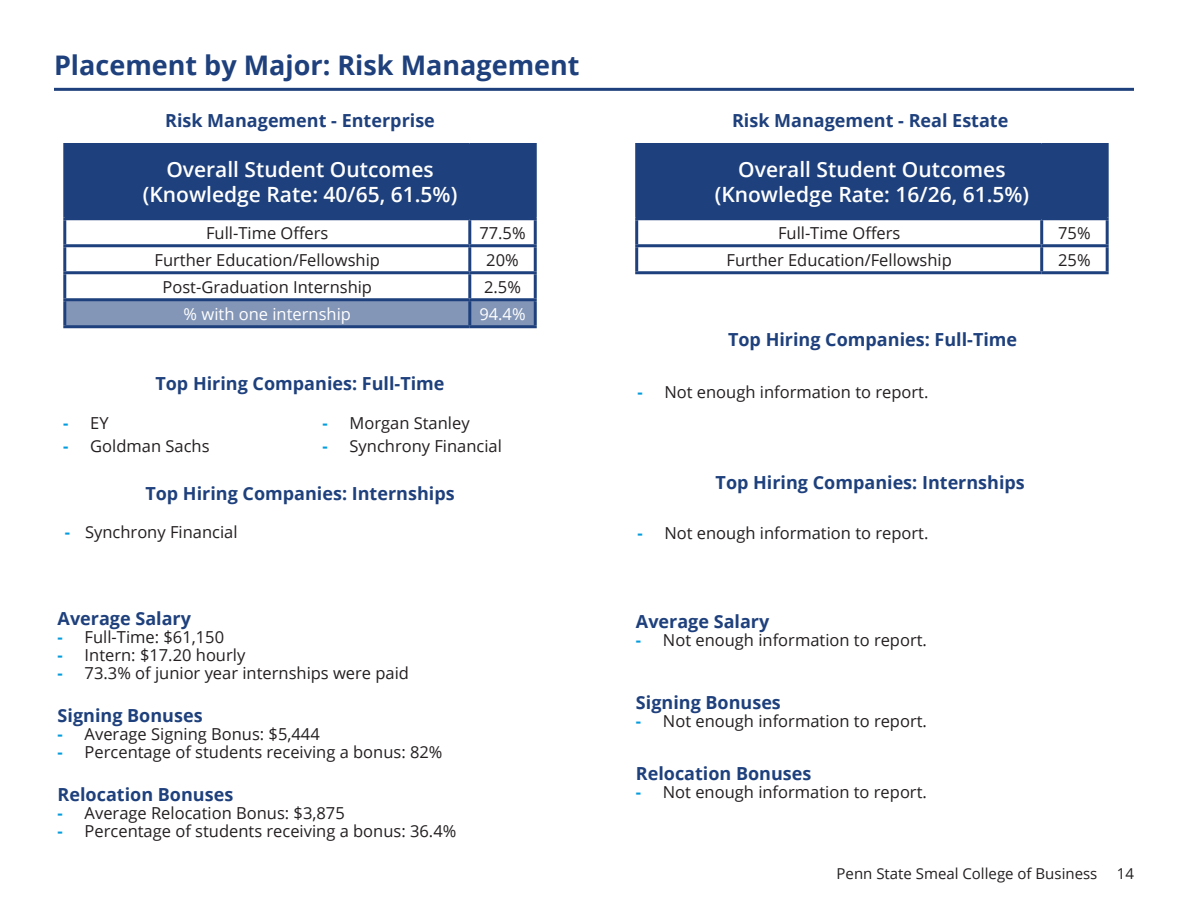
<style>
.page{position:relative;width:1188px;height:918px;background:#fff}
.page>*{position:absolute;margin:0;border:0;box-sizing:border-box;transform-origin:0 0}
.t1{font:700 27px "Open Sans";color:#1e407c}
.t2{font:600 21px "Open Sans";color:#fff}
.t3{font:700 18px "Open Sans";color:#1e407c}
.t4{font:16.5px "Open Sans";color:#231f20}
.t5{font:16.5px "Open Sans";color:#fff}
.t6{font:15px "Open Sans";color:#231f20}
.s1{font-weight:700;color:#009cde}
</style>
<div class="page">
<hr style="left:54px;top:88px;width:1080px;height:3px;background:#1e407c">
<div style="left:65px;top:144px;width:470px;height:75px;background:#1e407c"></div>
<div style="left:66px;top:301px;width:468px;height:24px;background:#8396b7"></div>
<hr style="left:63px;top:143px;width:407px;height:3px;background:#1e407c">
<hr style="left:63px;top:146px;width:3px;height:71px;background:#1e407c">
<hr style="left:470px;top:143px;width:67px;height:3px;background:#1e407c">
<hr style="left:534px;top:146px;width:3px;height:71px;background:#1e407c">
<hr style="left:63px;top:217px;width:407px;height:3px;background:#1e407c">
<hr style="left:63px;top:220px;width:3px;height:24px;background:#1e407c">
<hr style="left:470px;top:217px;width:67px;height:3px;background:#1e407c">
<hr style="left:468px;top:220px;width:3px;height:24px;background:#1e407c">
<hr style="left:534px;top:220px;width:3px;height:24px;background:#1e407c">
<hr style="left:63px;top:244px;width:407px;height:3px;background:#1e407c">
<hr style="left:63px;top:247px;width:3px;height:24px;background:#1e407c">
<hr style="left:470px;top:244px;width:67px;height:3px;background:#1e407c">
<hr style="left:468px;top:247px;width:3px;height:24px;background:#1e407c">
<hr style="left:534px;top:247px;width:3px;height:24px;background:#1e407c">
<hr style="left:63px;top:271px;width:407px;height:3px;background:#1e407c">
<hr style="left:63px;top:274px;width:3px;height:24px;background:#1e407c">
<hr style="left:470px;top:271px;width:67px;height:3px;background:#1e407c">
<hr style="left:468px;top:274px;width:3px;height:24px;background:#1e407c">
<hr style="left:534px;top:274px;width:3px;height:24px;background:#1e407c">
<hr style="left:63px;top:298px;width:407px;height:3px;background:#1e407c">
<hr style="left:63px;top:301px;width:3px;height:24px;background:#1e407c">
<hr style="left:470px;top:298px;width:67px;height:3px;background:#1e407c">
<hr style="left:468px;top:301px;width:3px;height:24px;background:#1e407c">
<hr style="left:534px;top:301px;width:3px;height:24px;background:#1e407c">
<hr style="left:63px;top:325px;width:407px;height:3px;background:#1e407c">
<hr style="left:470px;top:325px;width:67px;height:3px;background:#1e407c">
<div style="left:637px;top:144px;width:470px;height:75px;background:#1e407c"></div>
<hr style="left:635px;top:143px;width:407px;height:3px;background:#1e407c">
<hr style="left:635px;top:146px;width:3px;height:71px;background:#1e407c">
<hr style="left:1042px;top:143px;width:67px;height:3px;background:#1e407c">
<hr style="left:1106px;top:146px;width:3px;height:71px;background:#1e407c">
<hr style="left:635px;top:217px;width:407px;height:3px;background:#1e407c">
<hr style="left:635px;top:220px;width:3px;height:24px;background:#1e407c">
<hr style="left:1042px;top:217px;width:67px;height:3px;background:#1e407c">
<hr style="left:1040px;top:220px;width:3px;height:24px;background:#1e407c">
<hr style="left:1106px;top:220px;width:3px;height:24px;background:#1e407c">
<hr style="left:635px;top:244px;width:407px;height:3px;background:#1e407c">
<hr style="left:635px;top:247px;width:3px;height:24px;background:#1e407c">
<hr style="left:1042px;top:244px;width:67px;height:3px;background:#1e407c">
<hr style="left:1040px;top:247px;width:3px;height:24px;background:#1e407c">
<hr style="left:1106px;top:247px;width:3px;height:24px;background:#1e407c">
<hr style="left:635px;top:271px;width:407px;height:3px;background:#1e407c">
<hr style="left:1042px;top:271px;width:67px;height:3px;background:#1e407c">
<p class="t1" style="left:54px;top:47px;width:527px">Placement by Major: Risk Management</p>
<p class="t3" style="left:165px;top:108px;width:271px">Risk Management - Enterprise</p>
<p class="t3" style="left:732px;top:108px;width:278px">Risk Management - Real Estate</p>
<p class="t2" style="left:738px;top:155px;width:269px">Overall Student Outcomes</p>
<p class="t2" style="left:715px;top:180px;width:316px">(Knowledge Rate: 16/26, 61.5%)</p>
<p class="t4" style="left:778px;top:221px;width:124px">Full-Time Offers</p>
<p class="t4" style="left:1058px;top:221px;width:34px">75%</p>
<p class="t4" style="left:727px;top:248px;width:227px">Further Education/Fellowship</p>
<p class="t4" style="left:1058px;top:248px;width:34px">25%</p>
<p class="t2" style="left:166px;top:155px;width:269px">Overall Student Outcomes</p>
<p class="t2" style="left:143px;top:180px;width:316px">(Knowledge Rate: 40/65, 61.5%)</p>
<p class="t4" style="left:206px;top:221px;width:124px">Full-Time Offers</p>
<p class="t4" style="left:479px;top:221px;width:48px">77.5%</p>
<p class="t4" style="left:155px;top:248px;width:227px">Further Education/Fellowship</p>
<p class="t4" style="left:486px;top:248px;width:34px">20%</p>
<p class="t4" style="left:163px;top:275px;width:211px">Post-Graduation Internship</p>
<p class="t4" style="left:484px;top:275px;width:38px">2.5%</p>
<p class="t5" style="left:184px;top:302px;width:169px">% with one internship</p>
<p class="t5" style="left:479px;top:302px;width:48px">94.4%</p>
<p class="t3" style="left:155px;top:371px;width:291px">Top Hiring Companies: Full-Time</p>
<p class="t4" style="left:63px;top:412px;width:47px"><span class="s1">-</span> EY</p>
<p class="t4" style="left:63px;top:434px;width:148px"><span class="s1">-</span> Goldman Sachs</p>
<p class="t4" style="left:323px;top:412px;width:149px"><span class="s1">-</span> Morgan Stanley</p>
<p class="t4" style="left:323px;top:434px;width:181px"><span class="s1">-</span> Synchrony Financial</p>
<p class="t3" style="left:145px;top:481px;width:311px">Top Hiring Companies: Internships</p>
<p class="t4" style="left:65px;top:521px;width:174px"><span class="s1">-</span> Synchrony Financial</p>
<p class="t3" style="left:58px;top:606px;width:135px">Average Salary</p>
<p class="t4" style="left:58px;top:626px;width:168px"><span class="s1">-</span> Full-Time: $61,150</p>
<p class="t4" style="left:58px;top:644px;width:189px"><span class="s1">-</span> Intern: $17.20 hourly</p>
<p class="t4" style="left:58px;top:662px;width:353px"><span class="s1">-</span> 73.3% of junior year internships were paid</p>
<p class="t3" style="left:58px;top:702px;width:146px">Signing Bonuses</p>
<p class="t4" style="left:58px;top:722px;width:264px"><span class="s1">-</span> Average Signing Bonus: $5,444</p>
<p class="t4" style="left:58px;top:740px;width:386px"><span class="s1">-</span> Percentage of students receiving a bonus: 82%</p>
<p class="t3" style="left:58px;top:781px;width:177px">Relocation Bonuses</p>
<p class="t4" style="left:58px;top:801px;width:289px"><span class="s1">-</span> Average Relocation Bonus: $3,875</p>
<p class="t4" style="left:58px;top:819px;width:400px"><span class="s1">-</span> Percentage of students receiving a bonus: 36.4%</p>
<p class="t3" style="left:728px;top:327px;width:291px">Top Hiring Companies: Full-Time</p>
<p class="t4" style="left:637px;top:380px;width:293px"><span class="s1">-</span> Not enough information to report.</p>
<p class="t3" style="left:716px;top:470px;width:311px">Top Hiring Companies: Internships</p>
<p class="t4" style="left:637px;top:522px;width:293px"><span class="s1">-</span> Not enough information to report.</p>
<p class="t3" style="left:636px;top:609px;width:135px">Average Salary</p>
<p class="t4" style="left:636px;top:629px;width:293px"><span class="s1">-</span> Not enough information to report.</p>
<p class="t3" style="left:636px;top:690px;width:146px">Signing Bonuses</p>
<p class="t4" style="left:636px;top:710px;width:293px"><span class="s1">-</span> Not enough information to report.</p>
<p class="t3" style="left:636px;top:761px;width:177px">Relocation Bonuses</p>
<p class="t4" style="left:636px;top:781px;width:293px"><span class="s1">-</span> Not enough information to report.</p>
<p class="t6" style="left:837px;top:863px;width:262px">Penn State Smeal College of Business</p>
<p class="t6" style="left:1117px;top:863px;width:19px">14</p>
</div>
